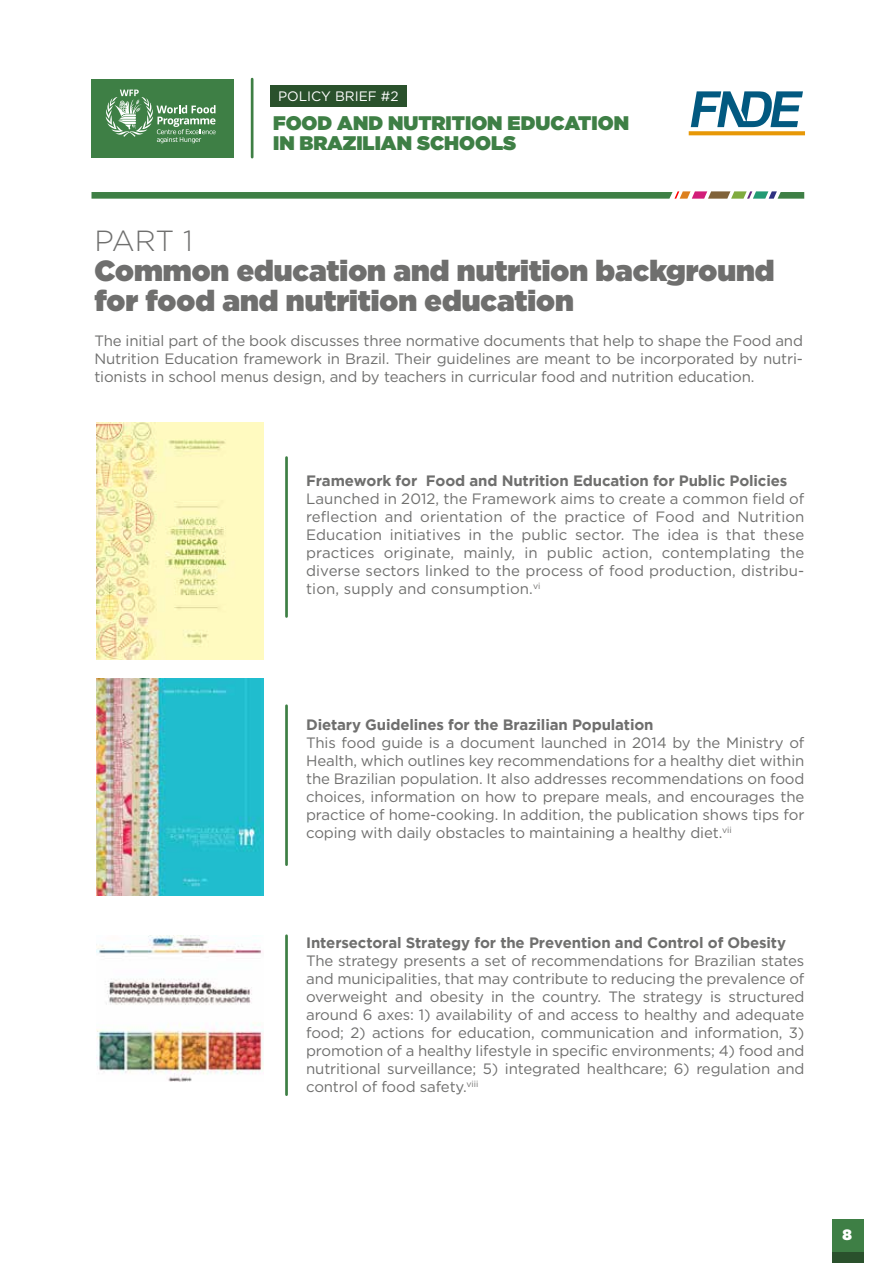
<style>
.page{position:relative;width:893px;height:1263px;background:#fff}
.page>*{position:absolute;margin:0;border:0;box-sizing:border-box;transform-origin:0 0}
.t1{font:900 29.1px/30px "Gotham";color:#6f6f6e}
.t2{font:300 29.1px "Gotham";color:#6f6f6e}
.t3{font:900 19.65px/19.8px "Gotham";color:#3e7f45}
.t4{font:15px/18px "Gotham";letter-spacing:-.01em;color:#6f6f6e;text-align:justify}
.t5{font:700 15px "Gotham";letter-spacing:-.01em;color:#6f6f6e}
.t6{font:900 15px "Gotham";color:#fff}
.t7{font:13.65px "Gotham";color:#fff}
</style>
<div class="page">
<svg style="left:91px;top:191px;width:713px;height:8px;background:#6b976c"></svg>
<svg style="left:689px;top:91px;width:116px;height:44px"></svg>
<div style="left:91px;top:79px;width:142px;height:78px;background:#3e7f45"></div>
<div style="left:270px;top:85px;width:136px;height:22px;background:#2a512c"></div>
<hr style="left:251px;top:79px;width:2px;height:78px;background:#3e7f45">
<svg style="left:105px;top:90px;width:111px;height:53px"></svg>
<div style="left:832px;top:1219px;width:31px;height:44px;background:#3e7f45"></div>
<div style="left:832px;top:1251px;width:31px;height:12px;background:#2a512c"></div>
<img style="left:96px;top:423px;width:167px;height:237px">
<img style="left:96px;top:678px;width:167px;height:217px">
<img style="left:96px;top:936px;width:167px;height:145px">
<hr style="left:285px;top:458px;width:3px;height:158px;background:#3e7f45">
<hr style="left:285px;top:706px;width:3px;height:159px;background:#3e7f45">
<hr style="left:285px;top:936px;width:3px;height:159px;background:#3e7f45">
<p class="t7" style="left:278px;top:87px;width:122px">POLICY BRIEF #2</p>
<h2 class="t3" style="left:273px;top:113px;width:357px">FOOD AND NUTRITION EDUCATION<br>IN BRAZILIAN SCHOOLS</h2>
<h1 class="t2" style="left:94px;top:222px;width:100px">PART 1</h1>
<h1 class="t1" style="left:94px;top:255px;width:682px">Common education and nutrition background for food and nutrition education</h1>
<p class="t4" style="left:94px;top:331px;width:710px">The initial part of the book discusses three normative documents that help to shape the Food and Nutrition Education framework in Brazil. Their guidelines are meant to be incorporated by nutri&shy;tionists in school menus design, and by teachers in curricular food and nutrition education.</p>
<p class="t5" style="left:306px;top:472px;width:483px">Framework for Food and Nutrition Education for Public Policies</p>
<p class="t4" style="left:306px;top:490px;width:500px">Launched in 2012, the Framework aims to create a common field of reflection and orientation of the practice of Food and Nutrition Education initiatives in the public sector. The idea is that these practices originate, mainly, in public action, contemplating the diverse sectors linked to the process of food production, distribu&shy;tion, supply and consumption.<sup>vi</sup></p>
<p class="t5" style="left:306px;top:716px;width:349px">Dietary Guidelines for the Brazilian Population</p>
<p class="t4" style="left:306px;top:733px;width:500px">This food guide is a document launched in 2014 by the Ministry of Health, which outlines key recommendations for a healthy diet within the Brazilian population. It also addresses recommendations on food choices, information on how to prepare meals, and encourages the practice of home-cooking. In addition, the publication shows tips for coping with daily obstacles to maintaining a healthy diet.<sup>vii</sup></p>
<p class="t5" style="left:306px;top:934px;width:481px">Intersectoral Strategy for the Prevention and Control of Obesity</p>
<p class="t4" style="left:306px;top:951px;width:500px">The strategy presents a set of recommendations for Brazilian states and municipalities, that may contribute to reducing the prevalence of overweight and obesity in the country. The strategy is structured around 6 axes: 1) availability of and access to healthy and adequate food; 2) actions for education, communication and information, 3) promotion of a healthy lifestyle in specific environments; 4) food and nutritional surveillance; 5) integrated healthcare; 6) regulation and control of food safety.<sup>viii</sup></p>
<p class="t6" style="left:843px;top:1223px;width:11px">8</p>
</div>
